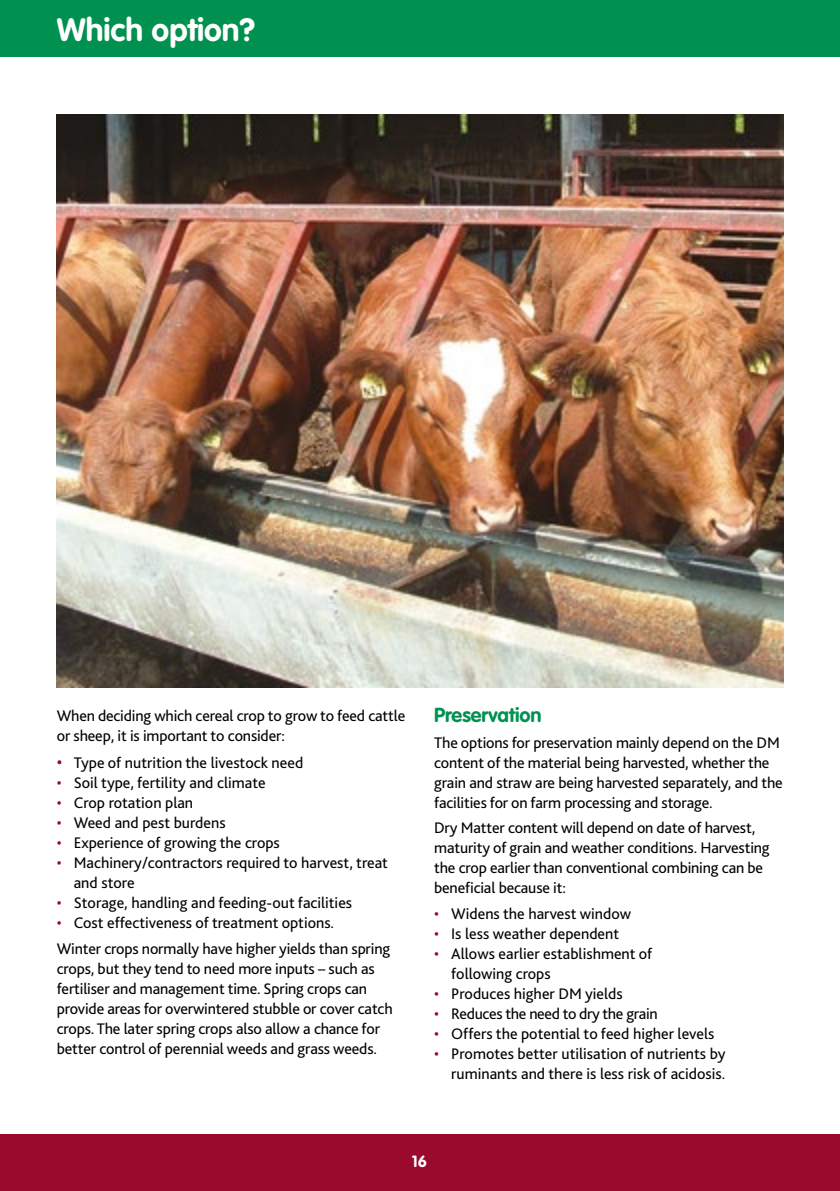
<style>
.page{position:relative;width:840px;height:1191px;background:#fff}
.page>*{position:absolute;margin:0;border:0;box-sizing:border-box;transform-origin:0 0}
.t1{font:700 31.8px "VAG Rounded";color:#fff}
.t2{font:700 20px "VAG Rounded";color:#009150}
.t3{font:16px/20px "Bliss 2";letter-spacing:-.01em;color:#000}
.t4{font:700 16px "VAG Rounded";color:#fff}
.s1{font-size:18px;color:#990a2c}
.s2{color:#990a2c}
</style>
<div class="page">
<div style="left:0;top:0;width:839px;height:57px;background:#009150"></div>
<div style="left:0;top:1134px;width:839px;height:57px;background:#990a2c"></div>
<img style="left:57px;top:114px;width:725px;height:574px">
<h1 class="t1" style="left:57px;top:11px;width:200px">Which option?</h1>
<p class="t3" style="left:57px;top:705px;width:350px">When deciding which cereal crop to grow to feed cattle or sheep, it is important to consider:</p>
<p class="t3" style="left:57px;top:752px;width:248px"><span class="s1">•</span> Type of nutrition the livestock need</p>
<p class="t3" style="left:57px;top:772px;width:210px"><span class="s2">•</span> Soil type, fertility and climate</p>
<p class="t3" style="left:57px;top:792px;width:138px"><span class="s2">•</span> Crop rotation plan</p>
<p class="t3" style="left:57px;top:812px;width:170px"><span class="s2">•</span> Weed and pest burdens</p>
<p class="t3" style="left:57px;top:832px;width:224px"><span class="s2">•</span> Experience of growing the crops</p>
<p class="t3" style="left:74px;top:852px;width:315px;text-indent:-17px"><span class="s2">•</span> Machinery/contractors required to harvest, treat and store</p>
<p class="t3" style="left:57px;top:892px;width:297px"><span class="s2">•</span> Storage, handling and feeding-out facilities</p>
<p class="t3" style="left:57px;top:910px;width:335px;line-height:25.6px"><span class="s2">•</span> Cost effectiveness of treatment options.<br>Winter crops normally have higher yields than spring</p>
<p class="t3" style="left:57px;top:958px;width:337px">crops, but they tend to need more inputs – such as fertiliser and management time. Spring crops can provide areas for overwintered stubble or cover catch crops. The later spring crops also allow a chance for better control of perennial weeds and grass weeds.</p>
<p class="t2" style="left:434px;top:703px;width:109px">Preservation</p>
<p class="t3" style="left:434px;top:732px;width:350px">The options for preservation mainly depend on the DM content of the material being harvested, whether the grain and straw are being harvested separately, and the facilities for on farm processing and storage.</p>
<p class="t3" style="left:434px;top:817px;width:337px">Dry Matter content will depend on date of harvest, maturity of grain and weather conditions. Harvesting the crop earlier than conventional combining can be beneficial because it:</p>
<p class="t3" style="left:434px;top:903px;width:198px"><span class="s2">•</span> Widens the harvest window</p>
<p class="t3" style="left:434px;top:923px;width:186px"><span class="s2">•</span> Is less weather dependent</p>
<p class="t3" style="left:451px;top:943px;width:202px;text-indent:-17px"><span class="s2">•</span> Allows earlier establishment of following crops</p>
<p class="t3" style="left:434px;top:983px;width:190px"><span class="s2">•</span> Produces higher DM yields</p>
<p class="t3" style="left:434px;top:1003px;width:225px"><span class="s2">•</span> Reduces the need to dry the grain</p>
<p class="t3" style="left:434px;top:1023px;width:281px"><span class="s2">•</span> Offers the potential to feed higher levels</p>
<p class="t3" style="left:434px;top:1043px;width:293px;text-align:right"><span class="s2">•</span> Promotes better utilisation of nutrients by ruminants and there is less risk of acidosis.</p>
<p class="t4" style="left:411px;top:1151px;width:17px">16</p>
</div>
